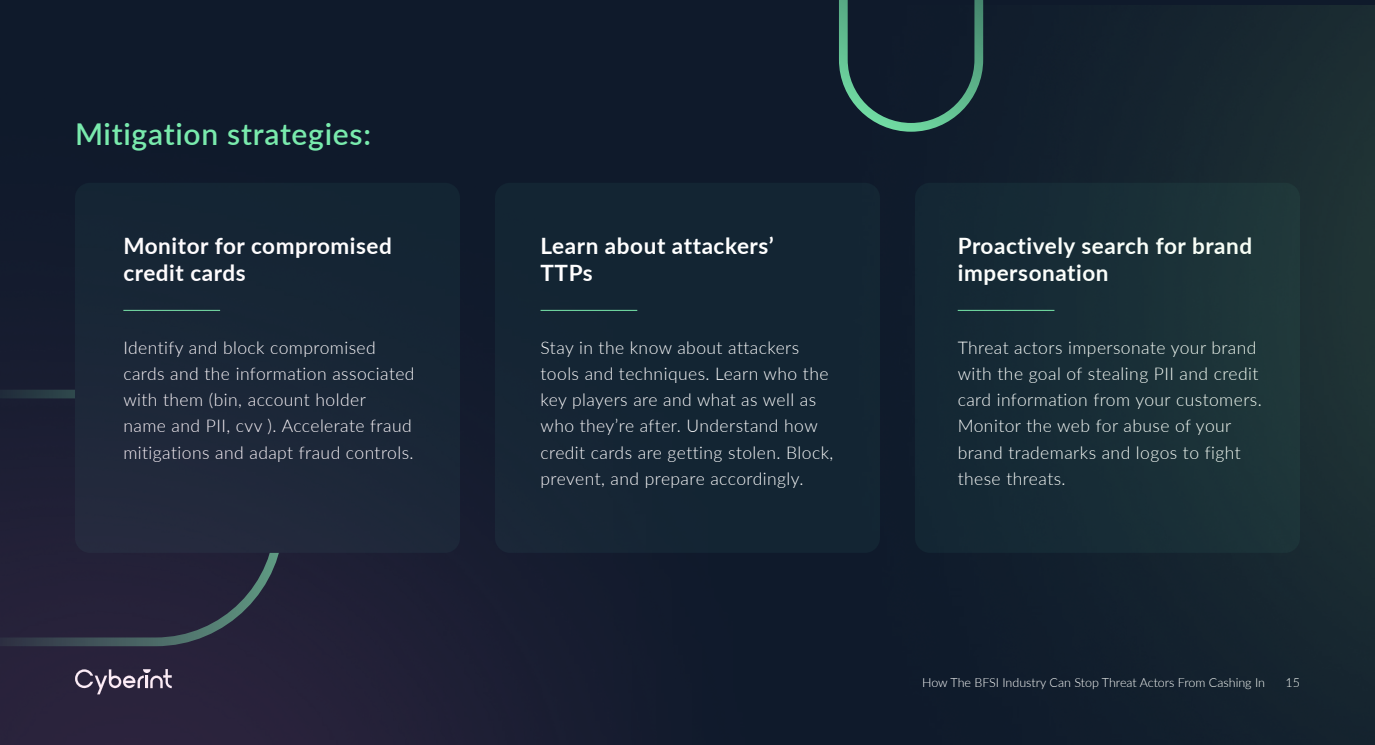
<style>
.page{position:relative;width:1375px;height:745px;background:#fff}
.page>*{position:absolute;margin:0;border:0;box-sizing:border-box;transform-origin:0 0}
.t1{font:600 30px "Lato";letter-spacing:.025em;color:#79ebad}
.t2{font:700 22.5px/27px "Lato";letter-spacing:.025em;color:#fff}
.t3{font:300 17.5px/26.2px "Lato";letter-spacing:.025em;color:#fff}
.t4{font:300 12.5px "Lato";color:#fff}
</style>
<div class="page">
<div style="left:835px;top:0;width:277px;height:6px;background:#0f1a2b"></div>
<img style="left:744px;top:6px;width:631px;height:738px">
<img style="left:0;top:0;width:744px;height:744px">
<h1 class="t1" style="left:75px;top:112px;width:298px">Mitigation strategies:</h1>
<p class="t2" style="left:123px;top:231px;width:270px">Monitor for compromised credit cards</p>
<p class="t2" style="left:541px;top:231px;width:235px">Learn about attackers’<br>TTPs</p>
<p class="t3" style="left:123px;top:333px;width:293px">Identify and block compromised cards and the information associated with them (bin, account holder<br>name and PII, cvv ). Accelerate fraud mitigations and adapt fraud controls.</p>
<p class="t3" style="left:541px;top:333px;width:294px">Stay in the know about attackers tools and techniques. Learn who the key players are and what as well as who they’re after. Understand how credit cards are getting stolen. Block, prevent, and prepare accordingly.</p>
<p class="t2" style="left:958px;top:231px;width:296px">Proactively search for brand impersonation</p>
<p class="t3" style="left:958px;top:333px;width:306px">Threat actors impersonate your brand with the goal of stealing PII and credit card information from your customers.<br>Monitor the web for abuse of your brand trademarks and logos to fight these threats.</p>
<p class="t4" style="left:922px;top:673px;width:344px">How The BFSI Industry Can Stop Threat Actors From Cashing In</p>
<p class="t4" style="left:1285px;top:673px;width:16px">15</p>
</div>
